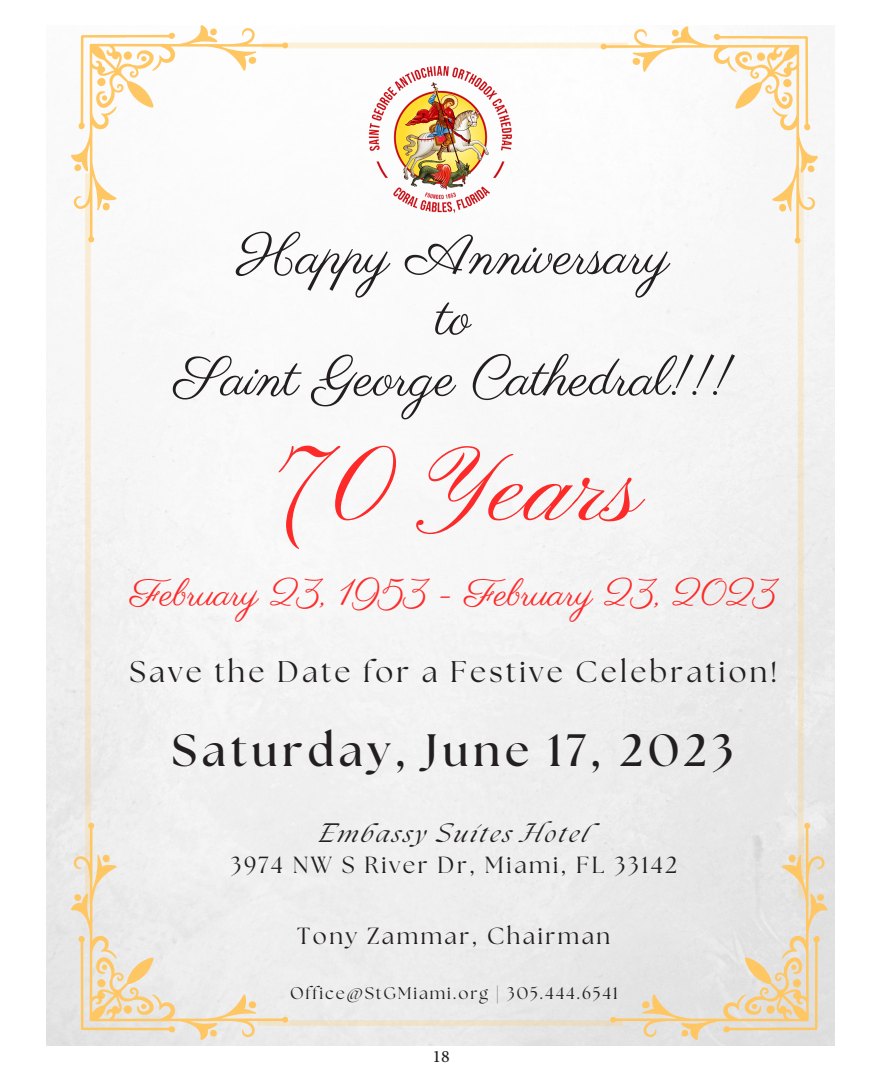
<style>
.page{position:relative;width:882px;height:1071px;background:#fff}
.page>*{position:absolute;margin:0;border:0;box-sizing:border-box;transform-origin:0 0}
.t1{font:108.15px "Pinyon Script";color:#f00}
.t2{font:55.48px/60.9px "Parisienne";color:#231f20;text-align:center}
.t3{font:700 45.32px "The Seasons";letter-spacing:.105em;color:#231f20}
.t4{font:37.98px "Parisienne";color:#f00}
.t5{font:29.93px "The Seasons";letter-spacing:.105em;color:#231f20}
.t6{font:24.5px "Adobe Arabic";color:#231f20}
.t7{font:23.28px/31.2px "The Seasons";letter-spacing:.105em;color:#231f20;text-align:center}
.t8{font:16.8px "The Seasons";letter-spacing:.105em;color:#231f20}
.s1{font-style:italic}
</style>
<div class="page">
<div style="left:262px;top:43px;width:366px;height:5px;background:#fdf0d9"></div>
<div style="left:85px;top:173px;width:6px;height:731px;background:#f5e8d1"></div>
<div style="left:258px;top:1020px;width:365px;height:6px;background:#eee1c9"></div>
<img style="left:275px;top:61px;width:331px;height:183px">
<div style="left:798px;top:168px;width:6px;height:730px;background:#f2e4cd"></div>
<svg style="left:601px;top:26px;width:217px;height:217px"></svg>
<svg style="left:71px;top:25px;width:217px;height:217px"></svg>
<svg style="left:71px;top:823px;width:217px;height:217px;fill:#edecec"></svg>
<svg style="left:610px;top:823px;width:217px;height:217px;background:#e6e1d8"></svg>
<p class="t2" style="left:174px;top:229px;width:559px">Happy Anniversary<br>to<br>Saint George Cathedral!!!</p>
<h1 class="t1" style="left:263px;top:427px;width:382px">70 Years</h1>
<h3 class="t4" style="left:130px;top:570px;width:648px">February 23, 1953 - February 23, 2023</h3>
<p class="t5" style="left:130px;top:652px;width:649px">Save the Date for a Festive Celebration!</p>
<p class="t3" style="left:172px;top:720px;width:563px">Saturday, June 17, 2023</p>
<p class="t7" style="left:231px;top:818px;width:448px"><span class="s1">Embassy Suites Hotel<br></span>3974 NW S River Dr, Miami, FL 33142</p>
<p class="t7" style="left:297px;top:921px;width:314px">Tony Zammar, Chairman</p>
<p class="t8" style="left:290px;top:982px;width:329px">Office@StGMiami.org | 305.444.6541</p>
<p class="t6" style="left:432px;top:1039px;width:19px">18</p>
</div>
